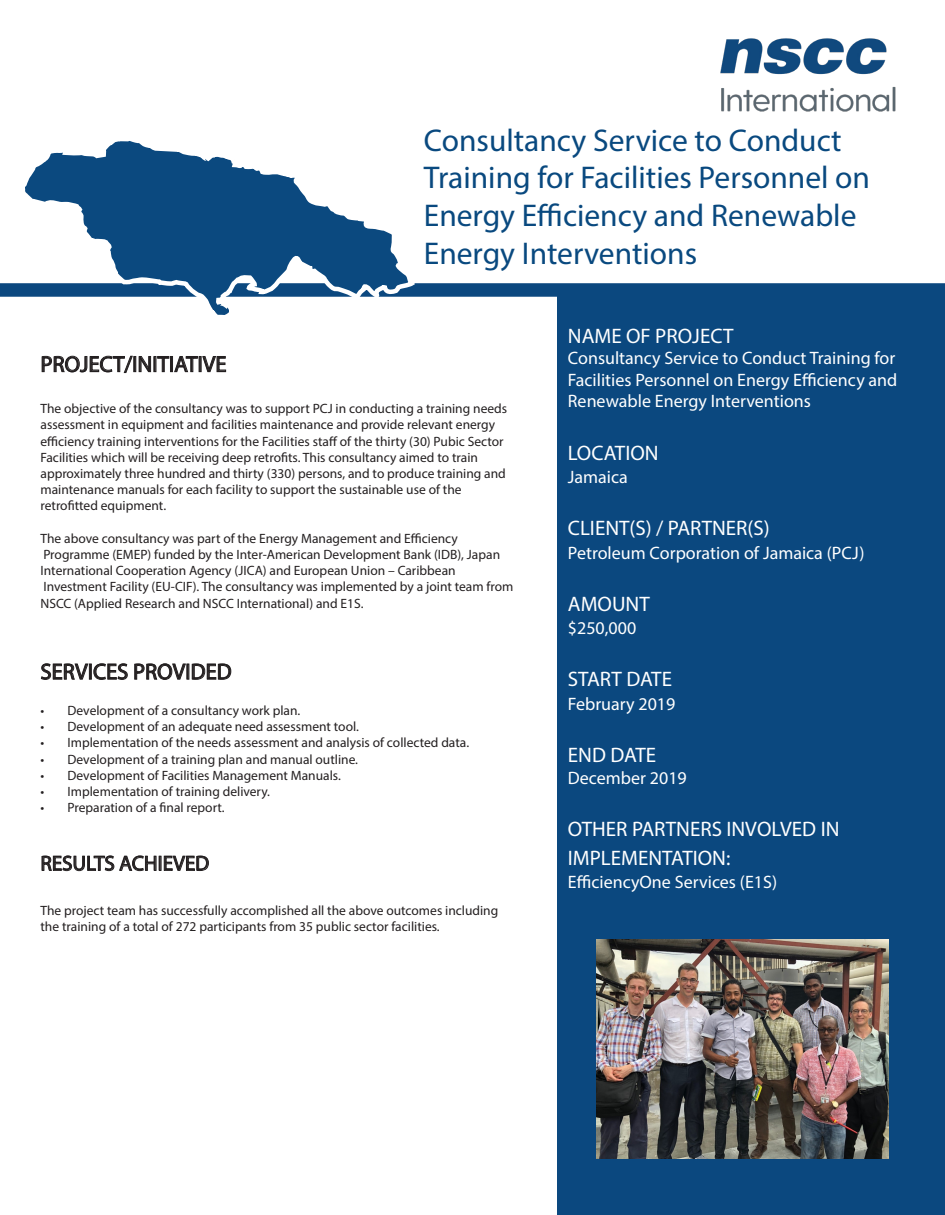
<style>
.page{position:relative;width:945px;height:1215px;background:#fff}
.page>*{position:absolute;margin:0;border:0;box-sizing:border-box;transform-origin:0 0}
.t1{font:31.5px "Myriad Pro";color:#09497f}
.t2{font:22.5px "Myriad Pro";color:#231f20}
.t3{font:21px "Myriad Pro";color:#fff}
.t4{font:21px "Myriad Pro";color:#231f20}
.t5{font:18px/21.6px "Myriad Pro";color:#fff;text-align:justify}
.t6{font:13.5px/16.2px "Myriad Pro";color:#231f20}
</style>
<div class="page">
<svg style="left:720px;top:38px;width:176px;height:74px"></svg>
<div style="left:0;top:283px;width:945px;height:14px;background:#0b487f"></div>
<svg style="left:41px;top:355px;width:185px;height:18px"></svg>
<svg style="left:41px;top:663px;width:87px;height:17px"></svg>
<svg style="left:134px;top:663px;width:98px;height:17px"></svg>
<svg style="left:41px;top:855px;width:168px;height:16px"></svg>
<div style="left:558px;top:289px;width:387px;height:926px;background:#0b487f"></div>
<svg style="left:17px;top:141px;width:399px;height:174px"></svg>
<img style="left:596px;top:939px;width:293px;height:220px">
<p class="t1" style="left:424px;top:121px;width:419px">Consultancy Service to Conduct</p>
<p class="t1" style="left:424px;top:158px;width:448px">Training for Facilities Personnel on</p>
<p class="t1" style="left:424px;top:196px;width:434px">Energy Efficiency and Renewable</p>
<p class="t1" style="left:424px;top:234px;width:275px">Energy Interventions</p>
<p class="t2" style="left:40px;top:350px;width:187px">PROJECT/INITIATIVE</p>
<p class="t6" style="left:40px;top:400px;width:468px">The objective of the consultancy was to support PCJ in conducting a training needs assessment in equipment and facilities maintenance and provide relevant energy efficiency training interventions for the Facilities staff of the thirty (30) Pubic Sector Facilities which will be receiving deep retrofits. This consultancy aimed to train approximately three hundred and thirty (330) persons, and to produce training and maintenance manuals for each facility to support the sustainable use of the</p>
<p class="t6" style="left:40px;top:498px;width:127px">retrofitted equipment.</p>
<p class="t6" style="left:40px;top:530px;width:419px">The above consultancy was part of the Energy Management and Efficiency</p>
<p class="t6" style="left:40px;top:546px;width:461px">Programme (EMEP) funded by the Inter-American Development Bank (IDB), Japan<br>International Cooperation Agency (JICA) and European Union – Caribbean</p>
<p class="t6" style="left:40px;top:579px;width:474px">Investment Facility (EU-CIF). The consultancy was implemented by a joint team from<br>NSCC (Applied Research and NSCC International) and E1S.</p>
<p class="t2" style="left:40px;top:658px;width:193px">SERVICES PROVIDED</p>
<p class="t6" style="left:40px;top:702px;width:261px">• Development of a consultancy work plan.</p>
<p class="t6" style="left:40px;top:718px;width:320px">• Development of an adequate need assessment tool.</p>
<p class="t6" style="left:40px;top:735px;width:430px">• Implementation of the needs assessment and analysis of collected data.</p>
<p class="t6" style="left:40px;top:751px;width:319px">• Development of a training plan and manual outline.</p>
<p class="t6" style="left:40px;top:767px;width:302px">• Development of Facilities Management Manuals.</p>
<p class="t6" style="left:40px;top:783px;width:231px">• Implementation of training delivery.</p>
<p class="t6" style="left:40px;top:799px;width:186px">• Preparation of a final report.</p>
<p class="t4" style="left:40px;top:850px;width:170px">RESULTS ACHIEVED</p>
<p class="t6" style="left:40px;top:902px;width:459px">The project team has successfully accomplished all the above outcomes including the training of a total of 272 participants from 35 public sector facilities.</p>
<p class="t3" style="left:568px;top:323px;width:167px">NAME OF PROJECT</p>
<p class="t5" style="left:568px;top:347px;width:331px">Consultancy Service to Conduct Training for Facilities Personnel on Energy Efficiency and Renewable Energy Interventions</p>
<p class="t3" style="left:568px;top:440px;width:92px">LOCATION</p>
<p class="t5" style="left:568px;top:466px;width:61px">Jamaica</p>
<p class="t3" style="left:568px;top:515px;width:203px">CLIENT(S) / PARTNER(S)</p>
<p class="t5" style="left:568px;top:541px;width:298px">Petroleum Corporation of Jamaica (PCJ)</p>
<p class="t3" style="left:568px;top:591px;width:83px">AMOUNT</p>
<p class="t5" style="left:568px;top:617px;width:70px">$250,000</p>
<p class="t3" style="left:568px;top:666px;width:106px">START DATE</p>
<p class="t5" style="left:568px;top:693px;width:109px">February 2019</p>
<p class="t3" style="left:568px;top:742px;width:90px">END DATE</p>
<p class="t5" style="left:568px;top:766px;width:120px">December 2019</p>
<p class="t3" style="left:568px;top:816px;width:273px">OTHER PARTNERS INVOLVED IN</p>
<p class="t3" style="left:568px;top:845px;width:164px">IMPLEMENTATION:</p>
<p class="t5" style="left:568px;top:871px;width:211px">EfficiencyOne Services (E1S)</p>
</div>
